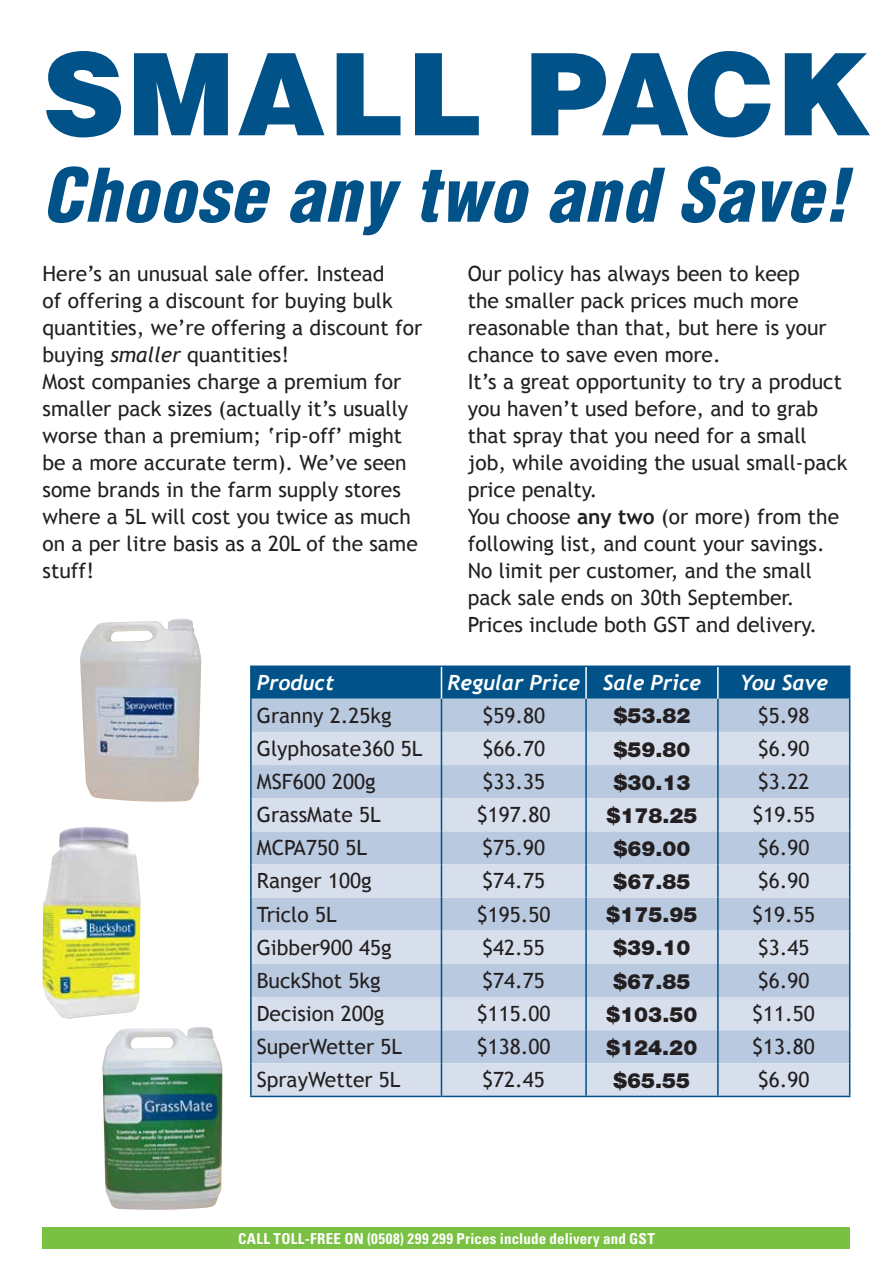
<style>
.page{position:relative;width:893px;height:1263px;background:#fff}
.page>*{position:absolute;margin:0;border:0;box-sizing:border-box;transform-origin:0 0}
.t1{font:900 114px "Helvetica";letter-spacing:.02em;color:#005288}
.t2{font:italic 900 condensed 72px "Helvetica";letter-spacing:.02em;color:#005288}
.t3{font:21px/27px "Trebuchet MS";color:#231f20}
.t4{font:900 21px "Helvetica Neue";color:#231f20}
.t5{font:italic 700 21px "Trebuchet";color:#fff}
.t6{font:700 condensed 15px "Univers";letter-spacing:.015em;color:#fff}
.s1{font-style:italic}
.s2{font-weight:700}
</style>
<div class="page">
<div style="left:43px;top:1227px;width:807px;height:22px;background:#7ac143"></div>
<div style="left:252px;top:667px;width:597px;height:32px;background:#005288"></div>
<div style="left:252px;top:699px;width:597px;height:33px;background:#b9c9df"></div>
<svg style="left:252px;top:732px;width:597px;height:364px;background:#c9d4e6"></svg>
<hr style="left:441px;top:667px;width:1px;height:32px;background:#fff">
<hr style="left:585px;top:667px;width:2px;height:32px;background:#fff">
<hr style="left:717px;top:667px;width:2px;height:32px;background:#fff">
<hr style="left:441px;top:699px;width:1px;height:33px;background:#005288">
<hr style="left:585px;top:699px;width:2px;height:33px;background:#005288">
<hr style="left:717px;top:699px;width:2px;height:33px;background:#005288">
<hr style="left:441px;top:732px;width:1px;height:33px;background:#005288">
<hr style="left:585px;top:732px;width:2px;height:33px;background:#005288">
<hr style="left:717px;top:732px;width:2px;height:33px;background:#005288">
<hr style="left:441px;top:765px;width:1px;height:33px;background:#005288">
<hr style="left:585px;top:765px;width:2px;height:33px;background:#005288">
<hr style="left:717px;top:765px;width:2px;height:33px;background:#005288">
<hr style="left:441px;top:798px;width:1px;height:33px;background:#005288">
<hr style="left:585px;top:798px;width:2px;height:33px;background:#005288">
<hr style="left:717px;top:798px;width:2px;height:33px;background:#005288">
<hr style="left:441px;top:831px;width:1px;height:33px;background:#005288">
<hr style="left:585px;top:831px;width:2px;height:33px;background:#005288">
<hr style="left:717px;top:831px;width:2px;height:33px;background:#005288">
<hr style="left:441px;top:864px;width:1px;height:33px;background:#005288">
<hr style="left:585px;top:864px;width:2px;height:33px;background:#005288">
<hr style="left:717px;top:864px;width:2px;height:33px;background:#005288">
<hr style="left:441px;top:897px;width:1px;height:34px;background:#005288">
<hr style="left:585px;top:897px;width:2px;height:34px;background:#005288">
<hr style="left:717px;top:897px;width:2px;height:34px;background:#005288">
<hr style="left:441px;top:931px;width:1px;height:33px;background:#005288">
<hr style="left:585px;top:931px;width:2px;height:33px;background:#005288">
<hr style="left:717px;top:931px;width:2px;height:33px;background:#005288">
<hr style="left:441px;top:964px;width:1px;height:33px;background:#005288">
<hr style="left:585px;top:964px;width:2px;height:33px;background:#005288">
<hr style="left:717px;top:964px;width:2px;height:33px;background:#005288">
<hr style="left:441px;top:997px;width:1px;height:33px;background:#005288">
<hr style="left:585px;top:997px;width:2px;height:33px;background:#005288">
<hr style="left:717px;top:997px;width:2px;height:33px;background:#005288">
<hr style="left:441px;top:1030px;width:1px;height:33px;background:#005288">
<hr style="left:585px;top:1030px;width:2px;height:33px;background:#005288">
<hr style="left:717px;top:1030px;width:2px;height:33px;background:#005288">
<hr style="left:441px;top:1063px;width:1px;height:33px;background:#005288">
<hr style="left:585px;top:1063px;width:2px;height:33px;background:#005288">
<hr style="left:717px;top:1063px;width:2px;height:33px;background:#005288">
<hr style="left:250px;top:665px;width:191px;height:2px;background:#005288">
<hr style="left:250px;top:667px;width:2px;height:32px;background:#005288">
<hr style="left:441px;top:665px;width:145px;height:2px;background:#005288">
<hr style="left:586px;top:665px;width:132px;height:2px;background:#005288">
<hr style="left:718px;top:665px;width:132px;height:2px;background:#005288">
<hr style="left:849px;top:667px;width:1px;height:32px;background:#005288">
<hr style="left:250px;top:699px;width:2px;height:33px;background:#005288">
<hr style="left:849px;top:699px;width:1px;height:33px;background:#005288">
<hr style="left:250px;top:732px;width:2px;height:33px;background:#005288">
<hr style="left:849px;top:732px;width:1px;height:33px;background:#005288">
<hr style="left:250px;top:765px;width:2px;height:33px;background:#005288">
<hr style="left:849px;top:765px;width:1px;height:33px;background:#005288">
<hr style="left:250px;top:798px;width:2px;height:33px;background:#005288">
<hr style="left:849px;top:798px;width:1px;height:33px;background:#005288">
<hr style="left:250px;top:831px;width:2px;height:33px;background:#005288">
<hr style="left:849px;top:831px;width:1px;height:33px;background:#005288">
<hr style="left:250px;top:864px;width:2px;height:33px;background:#005288">
<hr style="left:849px;top:864px;width:1px;height:33px;background:#005288">
<hr style="left:250px;top:897px;width:2px;height:34px;background:#005288">
<hr style="left:849px;top:897px;width:1px;height:34px;background:#005288">
<hr style="left:250px;top:931px;width:2px;height:33px;background:#005288">
<hr style="left:849px;top:931px;width:1px;height:33px;background:#005288">
<hr style="left:250px;top:964px;width:2px;height:33px;background:#005288">
<hr style="left:849px;top:964px;width:1px;height:33px;background:#005288">
<hr style="left:250px;top:997px;width:2px;height:33px;background:#005288">
<hr style="left:849px;top:997px;width:1px;height:33px;background:#005288">
<hr style="left:250px;top:1030px;width:2px;height:33px;background:#005288">
<hr style="left:849px;top:1030px;width:1px;height:33px;background:#005288">
<hr style="left:250px;top:1063px;width:2px;height:33px;background:#005288">
<hr style="left:849px;top:1063px;width:1px;height:33px;background:#005288">
<hr style="left:250px;top:1096px;width:191px;height:1px;background:#005288">
<hr style="left:441px;top:1096px;width:145px;height:1px;background:#005288">
<hr style="left:586px;top:1096px;width:132px;height:1px;background:#005288">
<hr style="left:718px;top:1096px;width:132px;height:1px;background:#005288">
<img style="left:102px;top:1027px;width:120px;height:183px">
<img style="left:43px;top:827px;width:98px;height:192px">
<img style="left:80px;top:619px;width:121px;height:183px">
<h1 class="t1" style="left:43px;top:20px;width:830px">SMALL PACK</h1>
<h2 class="t2" style="left:43px;top:150px;width:807px">Choose any two and Save!</h2>
<p class="t3" style="left:43px;top:261px;width:381px">Here’s an unusual sale offer. Instead<br>of offering a discount for buying bulk quantities, we’re offering a discount for buying <span class="s1">smaller</span> quantities!<br>Most companies charge a premium for smaller pack sizes (actually it’s usually worse than a premium; ‘rip-off’ might be a more accurate term). We’ve seen some brands in the farm supply stores where a 5L will cost you twice as much on a per litre basis as a 20L of the same stuff!</p>
<p class="t3" style="left:468px;top:261px;width:381px">Our policy has always been to keep<br>the smaller pack prices much more reasonable than that, but here is your chance to save even more.<br>It’s a great opportunity to try a product you haven’t used before, and to grab that spray that you need for a small job, while avoiding the usual small-pack price penalty.<br>You choose <span class="s2">any two</span> (or more) from the following list, and count your savings.<br>No limit per customer, and the small pack sale ends on 30th September.<br>Prices include both GST and delivery.</p>
<p class="t5" style="left:257px;top:670px;width:79px">Product</p>
<p class="t5" style="left:447px;top:670px;width:255px">Regular Price Sale Price</p>
<p class="t5" style="left:740px;top:670px;width:90px">You Save</p>
<p class="t3" style="left:257px;top:702px;width:136px">Granny 2.25kg</p>
<p class="t3" style="left:482px;top:702px;width:64px">$59.80</p>
<p class="t4" style="left:613px;top:703px;width:79px">$53.82</p>
<p class="t3" style="left:758px;top:702px;width:53px">$5.98</p>
<p class="t3" style="left:257px;top:735px;width:167px">Glyphosate360 5L</p>
<p class="t3" style="left:482px;top:735px;width:64px">$66.70</p>
<p class="t4" style="left:613px;top:736px;width:79px">$59.80</p>
<p class="t3" style="left:758px;top:735px;width:53px">$6.90</p>
<p class="t3" style="left:257px;top:768px;width:120px">MSF600 200g</p>
<p class="t3" style="left:482px;top:768px;width:64px">$33.35</p>
<p class="t4" style="left:613px;top:770px;width:79px">$30.13</p>
<p class="t3" style="left:758px;top:768px;width:53px">$3.22</p>
<p class="t3" style="left:257px;top:801px;width:126px">GrassMate 5L</p>
<p class="t3" style="left:477px;top:801px;width:75px">$197.80</p>
<p class="t4" style="left:606px;top:803px;width:93px">$178.25</p>
<p class="t3" style="left:752px;top:801px;width:64px">$19.55</p>
<p class="t3" style="left:257px;top:835px;width:112px">MCPA750 5L</p>
<p class="t3" style="left:482px;top:835px;width:64px">$75.90</p>
<p class="t4" style="left:613px;top:836px;width:79px">$69.00</p>
<p class="t3" style="left:758px;top:835px;width:53px">$6.90</p>
<p class="t3" style="left:257px;top:868px;width:116px">Ranger 100g</p>
<p class="t3" style="left:482px;top:868px;width:64px">$74.75</p>
<p class="t4" style="left:613px;top:869px;width:79px">$67.85</p>
<p class="t3" style="left:758px;top:868px;width:53px">$6.90</p>
<p class="t3" style="left:257px;top:901px;width:81px">Triclo 5L</p>
<p class="t3" style="left:477px;top:901px;width:75px">$195.50</p>
<p class="t4" style="left:606px;top:902px;width:93px">$175.95</p>
<p class="t3" style="left:752px;top:901px;width:64px">$19.55</p>
<p class="t3" style="left:257px;top:934px;width:137px">Gibber900 45g</p>
<p class="t3" style="left:482px;top:934px;width:64px">$42.55</p>
<p class="t4" style="left:613px;top:935px;width:79px">$39.10</p>
<p class="t3" style="left:758px;top:934px;width:53px">$3.45</p>
<p class="t3" style="left:257px;top:967px;width:125px">BuckShot 5kg</p>
<p class="t3" style="left:482px;top:967px;width:64px">$74.75</p>
<p class="t4" style="left:613px;top:968px;width:79px">$67.85</p>
<p class="t3" style="left:758px;top:967px;width:53px">$6.90</p>
<p class="t3" style="left:257px;top:1000px;width:129px">Decision 200g</p>
<p class="t3" style="left:477px;top:1000px;width:75px">$115.00</p>
<p class="t4" style="left:606px;top:1002px;width:93px">$103.50</p>
<p class="t3" style="left:752px;top:1000px;width:64px">$11.50</p>
<p class="t3" style="left:257px;top:1033px;width:147px">SuperWetter 5L</p>
<p class="t3" style="left:477px;top:1033px;width:75px">$138.00</p>
<p class="t4" style="left:606px;top:1035px;width:93px">$124.20</p>
<p class="t3" style="left:752px;top:1033px;width:64px">$13.80</p>
<p class="t3" style="left:257px;top:1067px;width:145px">SprayWetter 5L</p>
<p class="t3" style="left:482px;top:1067px;width:64px">$72.45</p>
<p class="t4" style="left:613px;top:1068px;width:79px">$65.55</p>
<p class="t3" style="left:758px;top:1067px;width:53px">$6.90</p>
<p class="t6" style="left:238px;top:1229px;width:418px">CALL TOLL-FREE ON (0508) 299 299 Prices include delivery and GST</p>
</div>
